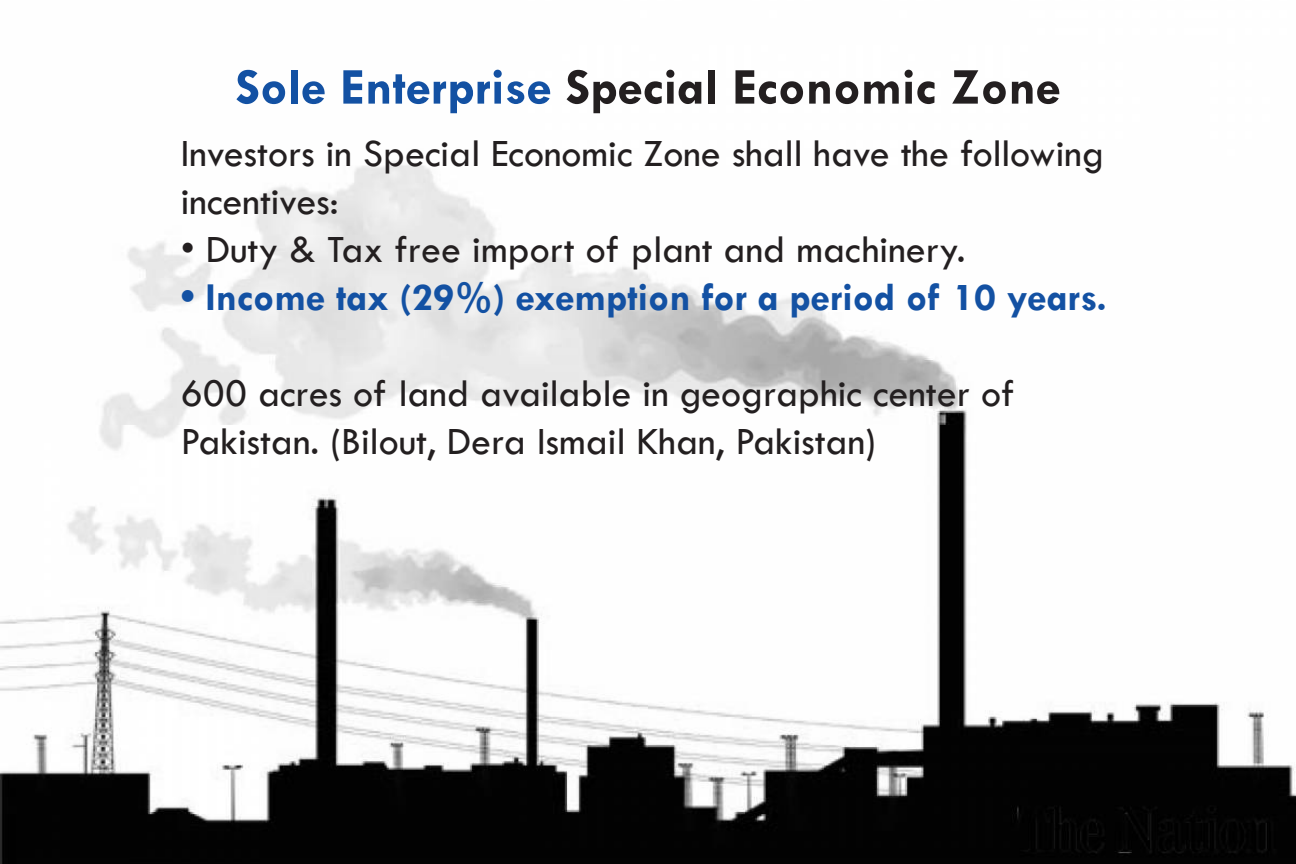
<style>
.page{position:relative;width:1296px;height:864px;background:#fff}
.page>*{position:absolute;margin:0;border:0;box-sizing:border-box;transform-origin:0 0}
.t1{font:700 52px "Tw Cen";color:#231f20}
.t2{font:40px/48px "Tw Cen";color:#231f20}
.t3{font:700 40px "Tw Cen";color:#1351a3}
.s1{color:#1351a3}
</style>
<div class="page">
<img style="left:0;top:161px;width:1296px;height:703px">
<h1 class="t1" style="left:235px;top:56px;width:827px"><span class="s1">Sole Enterprise</span> Special Economic Zone</h1>
<p class="t2" style="left:181px;top:129px;width:925px">Investors in Special Economic Zone shall have the following incentives:</p>
<p class="t2" style="left:181px;top:225px;width:786px">• Duty &amp; Tax free import of plant and machinery.</p>
<p class="t3" style="left:181px;top:273px;width:928px">• Income tax (29%) exemption for a period of 10 years.</p>
<p class="t2" style="left:181px;top:369px;width:835px">600 acres of land available in geographic center of<br>Pakistan. (Bilout, Dera Ismail Khan, Pakistan)</p>
</div>
